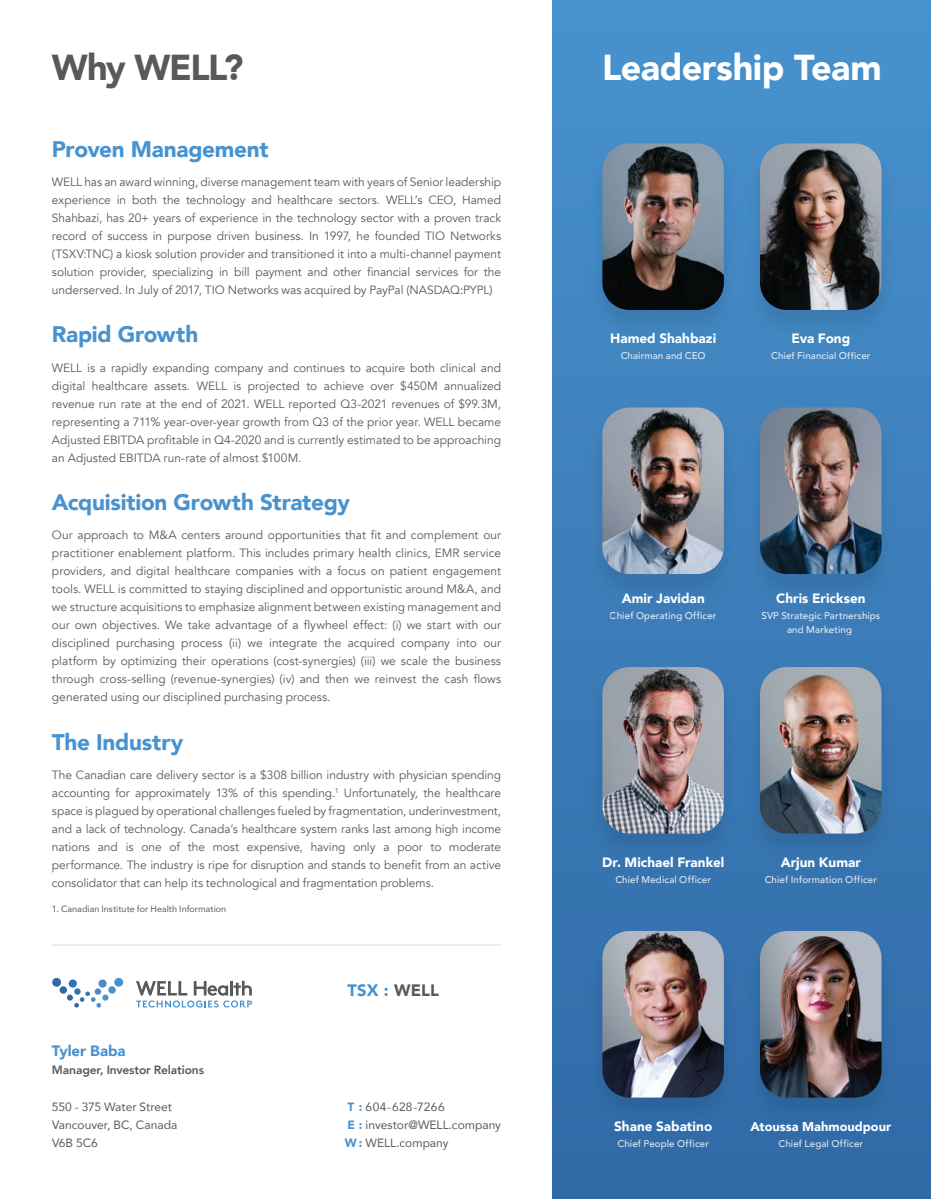
<style>
.page{position:relative;width:931px;height:1199px;background:#fff}
.page>*{position:absolute;margin:0;border:0;box-sizing:border-box;transform-origin:0 0}
.t1{font:900 36px "Avenir";letter-spacing:-.015em;color:#fff}
.t2{font:900 36px "Avenir";letter-spacing:-.04em;color:#585a58}
.t3{font:900 22.5px "Avenir";letter-spacing:-.01em;color:#4792cf}
.t4{font:900 16.5px "Avenir";letter-spacing:.01em;color:#4792cf}
.t5{font:900 15px "Avenir";color:#4792cf}
.t6{font:900 13.5px "Avenir";color:#fff}
.t7{font:900 12.75px "Avenir";color:#fff}
.t8{font:12px/18px "Avenir";color:#585a58;text-align:justify}
.t9{font:12px/18px "Avenir";color:#585a58}
.t10{font:800 12px "Avenir";letter-spacing:-.01em;color:#585a58}
.t11{font:12px "Avenir";letter-spacing:.025em;color:#585a58}
.t12{font:500 9.75px/13.5px "Avenir";letter-spacing:.01em;color:#fff;text-align:center}
.t13{font:9px "Avenir";letter-spacing:.005em;color:#585a58}
.s1{color:#585a58}
.s2{font-weight:900;color:#4792cf}
</style>
<div class="page">
<div style="left:553px;top:0;width:378px;height:1199px;background:linear-gradient(to bottom,#4892cd,#306aa7)"></div>
<hr style="left:52px;top:945px;width:449px;height:1px;background:#d8d8d8">
<svg style="left:136px;top:981px;width:116px;height:26px"></svg>
<div style="left:60px;top:986px;width:7px;height:8px;background:#2f6aa8;border-radius:50%"></div>
<div style="left:52px;top:978px;width:9px;height:9px;background:#2f6aa8;border-radius:50%"></div>
<div style="left:69px;top:979px;width:8px;height:8px;background:#2b75b8;border-radius:50%"></div>
<svg style="left:74px;top:988px;width:7px;height:7px"></svg>
<div style="left:95px;top:988px;width:6px;height:7px;background:#4e8ac9;border-radius:50%"></div>
<div style="left:98px;top:979px;width:9px;height:8px;background:#4e8ac9;border-radius:50%"></div>
<svg style="left:67px;top:991px;width:41px;height:16px"></svg>
<div style="left:108px;top:986px;width:8px;height:8px;background:#4792cf;border-radius:50%"></div>
<div style="left:114px;top:978px;width:9px;height:9px;background:#4792cf;border-radius:50%"></div>
<img style="left:582px;top:136px;width:158px;height:208px">
<img style="left:602px;top:143px;width:122px;height:167px">
<img style="left:582px;top:401px;width:158px;height:207px">
<img style="left:602px;top:407px;width:122px;height:167px">
<img style="left:582px;top:660px;width:158px;height:208px">
<img style="left:602px;top:667px;width:122px;height:166px">
<img style="left:582px;top:924px;width:158px;height:207px">
<img style="left:602px;top:931px;width:122px;height:166px">
<img style="left:740px;top:136px;width:162px;height:208px">
<img style="left:760px;top:143px;width:121px;height:167px">
<img style="left:740px;top:401px;width:162px;height:207px">
<img style="left:760px;top:407px;width:121px;height:167px">
<img style="left:740px;top:660px;width:162px;height:208px">
<img style="left:760px;top:667px;width:121px;height:166px">
<img style="left:740px;top:924px;width:162px;height:207px">
<img style="left:760px;top:931px;width:121px;height:166px">
<h1 class="t2" style="left:52px;top:37px;width:193px">Why WELL?</h1>
<h2 class="t3" style="left:52px;top:129px;width:218px">Proven Management</h2>
<p class="t8" style="left:52px;top:173px;width:451px">WELL has an award winning, diverse management team with years of Senior leadership experience in both the technology and healthcare sectors. WELL’s CEO, Hamed Shahbazi, has 20+ years of experience in the technology sector with a proven track record of success in purpose driven business. In 1997, he founded TIO Networks (TSXV:TNC) a kiosk solution provider and transitioned it into a multi-channel payment solution provider, specializing in bill payment and other financial services for the underserved. In July of 2017, TIO Networks was acquired by PayPal (NASDAQ:PYPL)</p>
<h2 class="t3" style="left:52px;top:315px;width:148px">Rapid Growth</h2>
<p class="t8" style="left:52px;top:359px;width:451px">WELL is a rapidly expanding company and continues to acquire both clinical and digital healthcare assets. WELL is projected to achieve over $450M annualized revenue run rate at the end of 2021. WELL reported Q3-2021 revenues of $99.3M, representing a 711% year-over-year growth from Q3 of the prior year. WELL became Adjusted EBITDA profitable in Q4-2020 and is currently estimated to be approaching an Adjusted EBITDA run-rate of almost $100M.</p>
<h2 class="t3" style="left:52px;top:483px;width:300px">Acquisition Growth Strategy</h2>
<p class="t8" style="left:52px;top:526px;width:451px">Our approach to M&amp;A centers around opportunities that fit and complement our practitioner enablement platform. This includes primary health clinics, EMR service providers, and digital healthcare companies with a focus on patient engagement tools. WELL is committed to staying disciplined and opportunistic around M&amp;A, and we structure acquisitions to emphasize alignment between existing management and our own objectives. We take advantage of a flywheel effect: (i) we start with our disciplined purchasing process (ii) we integrate the acquired company into our platform by optimizing their operations (cost-synergies) (iii) we scale the business through cross-selling (revenue-synergies) (iv) and then we reinvest the cash flows generated using our disciplined purchasing process.</p>
<h2 class="t3" style="left:52px;top:722px;width:133px">The Industry</h2>
<p class="t8" style="left:52px;top:766px;width:451px">The Canadian care delivery sector is a $308 billion industry with physician spending accounting for approximately 13% of this spending.<sup>1</sup> Unfortunately, the healthcare space is plagued by operational challenges fueled by fragmentation, underinvestment, and a lack of technology. Canada’s healthcare system ranks last among high income nations and is one of the most expensive, having only a poor to moderate performance. The industry is ripe for disruption and stands to benefit from an active consolidator that can help its technological and fragmentation problems.</p>
<p class="t13" style="left:52px;top:902px;width:176px">1. Canadian Institute for Health Information</p>
<p class="t5" style="left:52px;top:1038px;width:75px">Tyler Baba</p>
<p class="t10" style="left:52px;top:1060px;width:154px">Manager, Investor Relations</p>
<h3 class="t4" style="left:347px;top:975px;width:93px">TSX : <span class="s1">WELL</span></h3>
<p class="t9" style="left:52px;top:1097px;width:122px">550 - 375 Water Street</p>
<p class="t11" style="left:347px;top:1097px;width:99px"><span class="s2">T :</span> 604-628-7266</p>
<p class="t9" style="left:52px;top:1115px;width:127px">Vancouver, BC, Canada<br>V6B 5C6</p>
<p class="t9" style="left:345px;top:1115px;width:158px"><span class="s2">E :</span> investor@WELL.company<br><span class="s2">W :</span> WELL.company</p>
<h1 class="t1" style="left:602px;top:37px;width:281px">Leadership Team</h1>
<p class="t6" style="left:610px;top:327px;width:108px">Hamed Shahbazi</p>
<p class="t12" style="left:621px;top:349px;width:87px">Chairman and CEO</p>
<p class="t6" style="left:791px;top:327px;width:60px">Eva Fong</p>
<p class="t12" style="left:771px;top:349px;width:101px">Chief Financial Officer</p>
<p class="t6" style="left:622px;top:586px;width:85px">Amir Javidan</p>
<p class="t12" style="left:610px;top:608px;width:108px">Chief Operating Officer</p>
<p class="t6" style="left:776px;top:586px;width:91px">Chris Ericksen</p>
<p class="t12" style="left:761px;top:608px;width:120px">SVP Strategic Partnerships and Marketing</p>
<p class="t6" style="left:602px;top:850px;width:124px">Dr. Michael Frankel</p>
<p class="t12" style="left:615px;top:872px;width:97px">Chief Medical Officer</p>
<p class="t6" style="left:781px;top:850px;width:82px">Arjun Kumar</p>
<p class="t12" style="left:765px;top:872px;width:114px">Chief Information Officer</p>
<p class="t6" style="left:614px;top:1114px;width:99px">Shane Sabatino</p>
<p class="t12" style="left:617px;top:1136px;width:93px">Chief People Officer</p>
<p class="t7" style="left:750px;top:1115px;width:143px">Atoussa Mahmoudpour</p>
<p class="t12" style="left:778px;top:1136px;width:86px">Chief Legal Officer</p>
</div>
